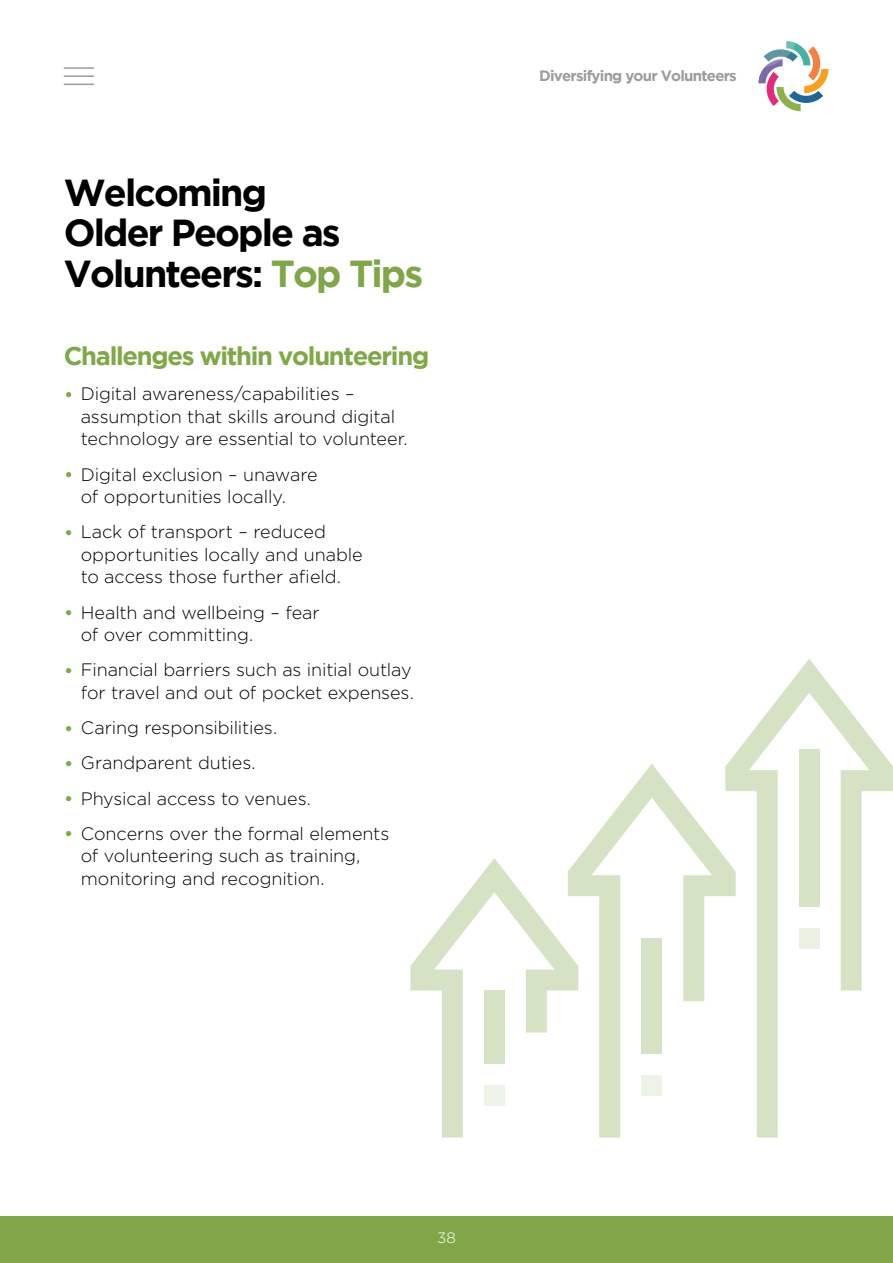
<style>
.page{position:relative;width:893px;height:1263px;background:#fff}
.page>*{position:absolute;margin:0;border:0;box-sizing:border-box;transform-origin:0 0}
.t1{font:700 37.5px/40.5px "Gotham";letter-spacing:-.05em;color:#000}
.t2{font:700 25.5px "Gotham";letter-spacing:-.05em;color:#80a847}
.t3{font:300 18px/22.5px "Gotham";letter-spacing:-.005em;color:#000}
.t4{font:700 15px "Gotham";letter-spacing:-.05em;color:#9d9d9c}
.t5{font:300 15px "Gotham";color:#fff}
.s1{color:#80a647}
.s2{font-size:21px;color:#80a847}
</style>
<div class="page">
<svg style="left:758px;top:41px;width:70px;height:70px"></svg>
<hr style="left:64px;top:67px;width:30px;height:2px;background:#9d9d9c">
<hr style="left:64px;top:75px;width:30px;height:2px;background:#9d9d9c">
<hr style="left:64px;top:84px;width:30px;height:1px;background:#9d9d9c">
<div style="left:0;top:1216px;width:893px;height:47px;background:#80a647"></div>
<svg style="left:728px;top:659px;width:165px;height:478px"></svg>
<div style="left:799px;top:749px;width:21px;height:158px;background:#d6e2c4"></div>
<svg style="left:578px;top:763px;width:158px;height:374px"></svg>
<div style="left:641px;top:938px;width:21px;height:115px;background:#d6e2c4"></div>
<svg style="left:410px;top:858px;width:168px;height:279px"></svg>
<div style="left:484px;top:990px;width:21px;height:74px;background:#d6e2c4"></div>
<div style="left:484px;top:1085px;width:21px;height:21px;background:#eef3e7"></div>
<div style="left:641px;top:1074px;width:21px;height:21px;background:#eef3e7"></div>
<div style="left:799px;top:928px;width:21px;height:20px;background:#ebf1e2"></div>
<h1 class="t1" style="left:64px;top:171px;width:361px">Welcoming<br>Older People as<br>Volunteers: <span class="s1">Top Tips</span></h1>
<h2 class="t2" style="left:64px;top:341px;width:367px">Challenges within volunteering</h2>
<p class="t3" style="left:81px;top:383px;width:328px;text-indent:-17px"><span class="s2">•</span> Digital awareness/capabilities – assumption that skills around digital technology are essential to volunteer.</p>
<p class="t3" style="left:81px;top:463px;width:238px;text-indent:-17px"><span class="s2">•</span> Digital exclusion – unaware of opportunities locally.</p>
<p class="t3" style="left:81px;top:521px;width:283px;text-indent:-17px"><span class="s2">•</span> Lack of transport – reduced opportunities locally and unable to access those further afield.</p>
<p class="t3" style="left:81px;top:601px;width:240px;text-indent:-17px"><span class="s2">•</span> Health and wellbeing – fear of over committing.</p>
<p class="t3" style="left:64px;top:659px;width:352px;text-align:right"><span class="s2">•</span> Financial barriers such as initial outlay for travel and out of pocket expenses.</p>
<p class="t3" style="left:64px;top:717px;width:215px"><span class="s2">•</span> Caring responsibilities.</p>
<p class="t3" style="left:64px;top:752px;width:193px"><span class="s2">•</span> Grandparent duties.</p>
<p class="t3" style="left:64px;top:787px;width:249px"><span class="s2">•</span> Physical access to venues.</p>
<p class="t3" style="left:81px;top:822px;width:310px;text-indent:-17px"><span class="s2">•</span> Concerns over the formal elements of volunteering such as training, monitoring and recognition.</p>
<p class="t4" style="left:539px;top:67px;width:199px">Diversifying your Volunteers</p>
<p class="t5" style="left:437px;top:1229px;width:20px">38</p>
</div>
